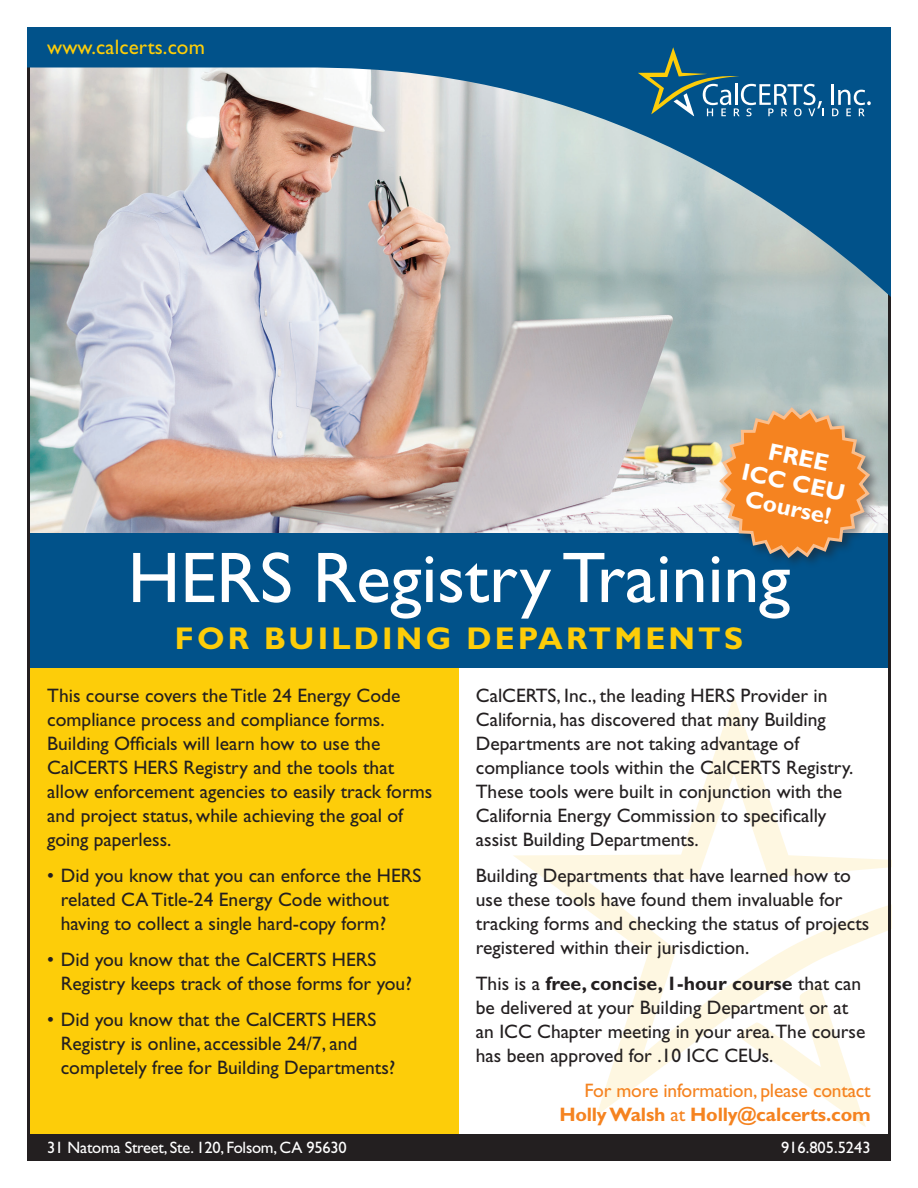
<style>
.page{position:relative;width:918px;height:1188px;background:#fff}
.page>*{position:absolute;margin:0;border:0;box-sizing:border-box;transform-origin:0 0}
.t1{font:72px "Gill Sans Std";color:#fff}
.t2{font:700 31.5px "Gill Sans Std";letter-spacing:.1em;color:#fdcd09}
.t3{font:700 24px/25.5px "Gill Sans Std";color:#fff;text-align:center}
.t4{font:21px "Gill Sans Std";letter-spacing:.005em;color:#fdcd09}
.t5{font:19.5px/24px "Gill Sans Std";color:#231f20}
.t6{font:19.5px/24px "Gill Sans Std";letter-spacing:-.01em;color:#f58320;text-align:right}
.t7{font:16.5px "Gill Sans Std";letter-spacing:-.015em;color:#fff}
.s1{font-weight:700}
</style>
<div class="page">
<div style="left:27px;top:668px;width:432px;height:493px;background:#fdcd09"></div>
<img style="left:31px;top:297px;width:856px;height:236px">
<div style="left:27px;top:533px;width:864px;height:135px;background:#01528a"></div>
<svg style="left:850px;top:1116px;width:16px;height:11px"></svg>
<svg style="left:513px;top:696px;width:379px;height:420px"></svg>
<div style="left:717px;top:405px;width:165px;height:165px;background:#231f20;opacity:.5"></div>
<svg style="left:717px;top:405px;width:155px;height:155px;background:#cd8f56"></svg>
<div style="left:27px;top:1134px;width:864px;height:27px;background:#231f20"></div>
<svg style="left:27px;top:27px;width:864px;height:270px;background:#8fa5b2"></svg>
<svg style="left:638px;top:47px;width:186px;height:69px;background:#26688c"></svg>
<hr style="left:831px;top:84px;width:3px;height:21px;background:#fff">
<svg style="left:832px;top:90px;width:39px;height:26px"></svg>
<p class="t4" style="left:47px;top:35px;width:159px">www.calcerts.com</p>
<p class="t3" style="left:750px;top:434px;width:107px;rotate:12deg">FREE<br>ICC CEU<br>Course!</p>
<h1 class="t1" style="left:128px;top:536px;width:664px">HERS Registry Training</h1>
<h2 class="t2" style="left:175px;top:619px;width:570px">FOR BUILDING DEPARTMENTS</h2>
<p class="t5" style="left:476px;top:683px;width:379px">CalCERTS, Inc., the leading HERS Provider in California, has discovered that many Building Departments are not taking advantage of compliance tools within the CalCERTS Registry.<br>These tools were built in conjunction with the California Energy Commission to specifically assist Building Departments.</p>
<p class="t5" style="left:476px;top:863px;width:395px">Building Departments that have learned how to use these tools have found them invaluable for tracking forms and checking the status of projects registered within their jurisdiction.</p>
<p class="t5" style="left:476px;top:971px;width:391px">This is a <span class="s1">free, concise, 1-hour course</span> that can be delivered at your Building Department or at an ICC Chapter meeting in your area.The course has been approved for .10 ICC CEUs.</p>
<p class="t6" style="left:559px;top:1078px;width:313px">For more information, please contact<br><span class="s1">Holly Walsh</span> at <span class="s1">Holly@calcerts.com</span></p>
<p class="t5" style="left:47px;top:683px;width:387px">This course covers the Title 24 Energy Code compliance process and compliance forms.<br>Building Officials will learn how to use the CalCERTS HERS Registry and the tools that allow enforcement agencies to easily track forms and project status, while achieving the goal of going paperless.</p>
<p class="t5" style="left:61px;top:863px;width:362px;text-indent:-13px">• Did you know that you can enforce the HERS related CA Title-24 Energy Code without having to collect a single hard-copy form?</p>
<p class="t5" style="left:61px;top:947px;width:353px;text-indent:-13px">• Did you know that the CalCERTS HERS<br>Registry keeps track of those forms for you?</p>
<p class="t5" style="left:61px;top:1007px;width:336px;text-indent:-13px">• Did you know that the CalCERTS HERS<br>Registry is online, accessible 24/7, and completely free for Building Departments?</p>
<p class="t7" style="left:47px;top:1138px;width:301px">31 Natoma Street, Ste. 120, Folsom, CA 95630</p>
<p class="t7" style="left:781px;top:1138px;width:91px">916.805.5243</p>
</div>
